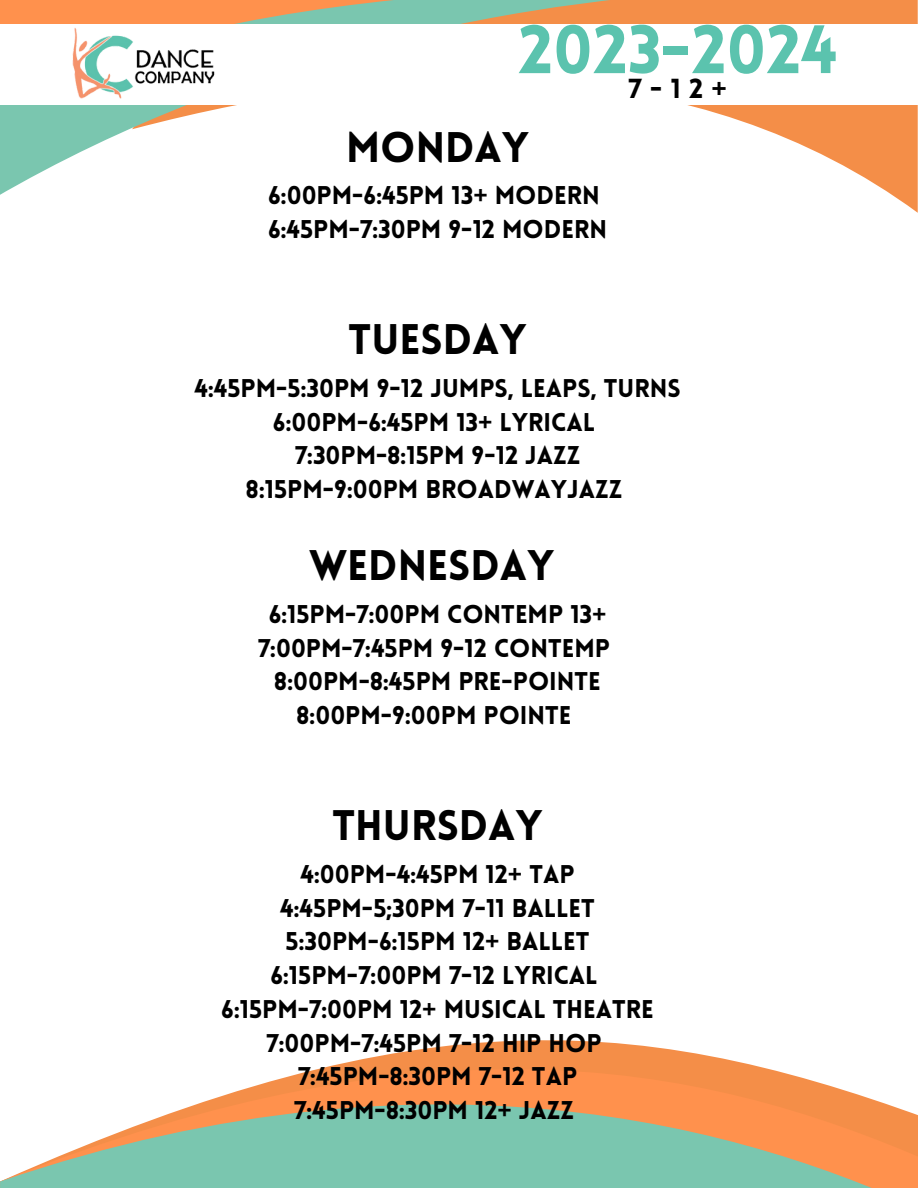
<style>
.page{position:relative;width:918px;height:1188px;background:#fff}
.page>*{position:absolute;margin:0;border:0;box-sizing:border-box;transform-origin:0 0}
.t1{font:900 66.9px "Lovelo";color:#5bc3ae}
.t2{font:900 41.85px "Lovelo";color:#000}
.t3{font:900 27px "Lovelo";color:#000}
.t4{font:900 25.05px "Lovelo";color:#000}
.s1{font-family:"Noto Sans";font-weight:700}
</style>
<div class="page">
<svg style="left:775px;top:0;width:143px;height:213px;fill:#f48e48"></svg>
<svg style="left:0;top:0;width:775px;height:195px"></svg>
<svg style="left:0;top:0;width:513px;height:24px;background:#b2af84"></svg>
<svg style="left:0;top:1040px;width:918px;height:148px"></svg>
<div style="left:0;top:24px;width:918px;height:81px;background:#fff"></div>
<img style="left:58px;top:0;width:170px;height:195px">
<p class="t1" style="left:518px;top:23px;width:321px">2023-2024</p>
<p class="t3" style="left:629px;top:78px;width:100px">7-12<span class="s1">+</span></p>
<p class="t2" style="left:346px;top:130px;width:184px">MONDAY</p>
<p class="t4" style="left:268px;top:186px;width:333px">6:00PM-6:45PM 13<span class="s1">+</span> MODERN</p>
<p class="t4" style="left:268px;top:219px;width:341px">6:45PM-7:30PM 9-12 MODERN</p>
<p class="t2" style="left:349px;top:323px;width:180px">TUESDAY</p>
<p class="t4" style="left:195px;top:378px;width:488px">4:45PM-5:30PM 9-12 JUMPS, LEAPS, TURNS</p>
<p class="t4" style="left:273px;top:412px;width:324px">6:00PM-6:45PM 13<span class="s1">+</span> LYRICAL</p>
<p class="t4" style="left:295px;top:445px;width:287px">7:30PM-8:15PM 9-12 JAZZ</p>
<p class="t4" style="left:246px;top:479px;width:378px">8:15PM-9:00PM BROADWAYJAZZ</p>
<p class="t2" style="left:309px;top:549px;width:247px">WEDNESDAY</p>
<p class="t4" style="left:269px;top:604px;width:339px">6:15PM-7:00PM CONTEMP 13<span class="s1">+</span></p>
<p class="t4" style="left:258px;top:638px;width:354px">7:00PM-7:45PM 9-12 CONTEMP</p>
<p class="t4" style="left:274px;top:672px;width:328px">8:00PM-8:45PM PRE-POINTE</p>
<p class="t4" style="left:297px;top:705px;width:277px">8:00PM-9:00PM POINTE</p>
<p class="t2" style="left:332px;top:809px;width:212px">THURSDAY</p>
<p class="t4" style="left:301px;top:864px;width:276px">4:00PM-4:45PM 12<span class="s1">+</span> TAP</p>
<p class="t4" style="left:280px;top:898px;width:316px">4:45PM-5;30PM 7-11 BALLET</p>
<p class="t4" style="left:286px;top:932px;width:305px">5:30PM-6:15PM 12<span class="s1">+</span> BALLET</p>
<p class="t4" style="left:270px;top:965px;width:329px">6:15PM-7:00PM 7-12 LYRICAL</p>
<p class="t4" style="left:221px;top:999px;width:434px">6:15PM-7:00PM 12<span class="s1">+</span> MUSICAL THEATRE</p>
<p class="t4" style="left:267px;top:1033px;width:336px">7:00PM-7:45PM 7-12 HIP HOP</p>
<p class="t4" style="left:298px;top:1067px;width:281px">7:45PM-8:30PM 7-12 TAP</p>
<p class="t4" style="left:294px;top:1100px;width:281px">7:45PM-8:30PM 12<span class="s1">+</span> JAZZ</p>
</div>
